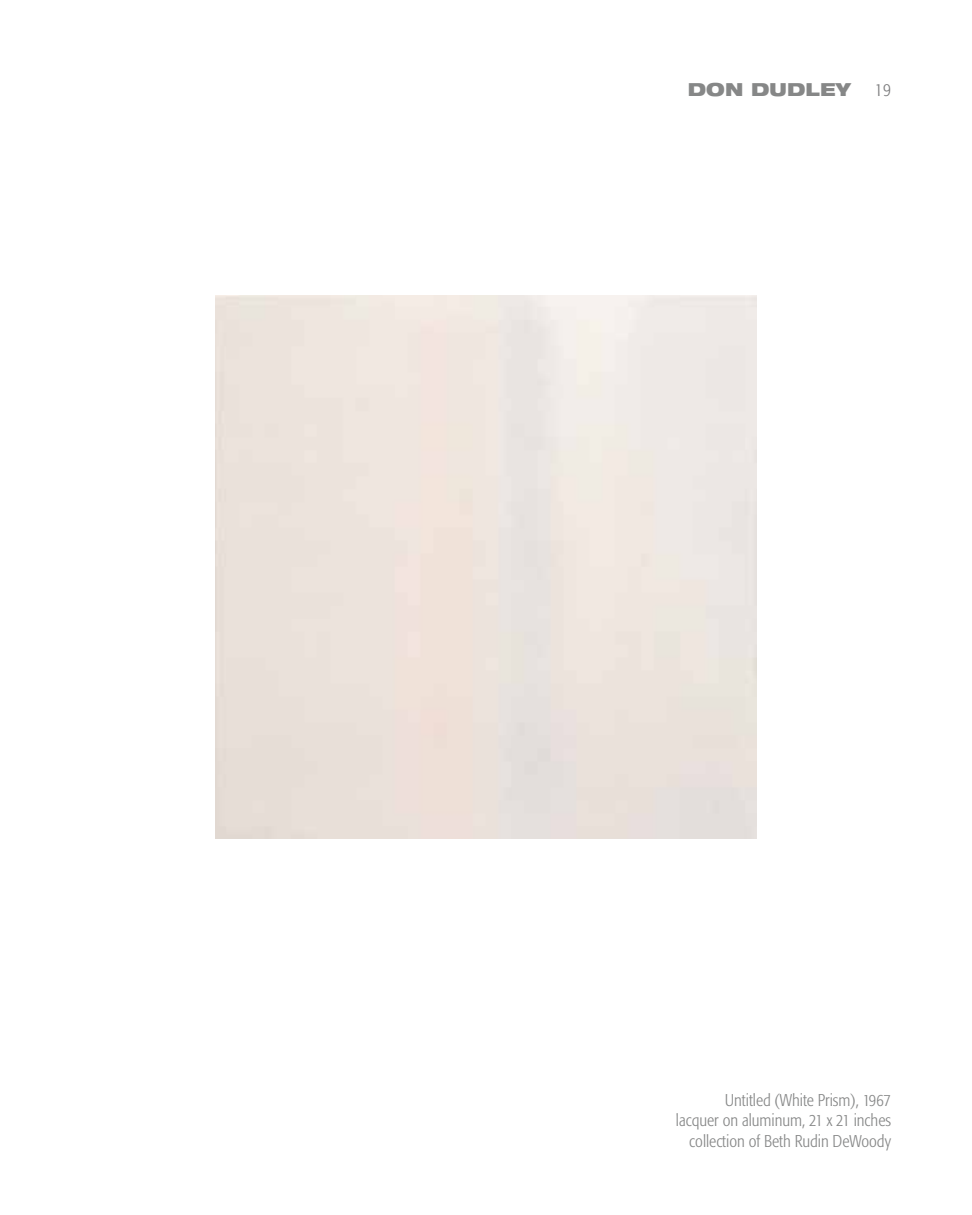
<style>
.page{position:relative;width:972px;height:1215px;background:#fff}
.page>*{position:absolute;margin:0;border:0;box-sizing:border-box;transform-origin:0 0}
.t1{font:900 expanded 18px "Helvetica Neue";color:#868787}
.t2{font:300 condensed 18px "Formata";color:#7c7c7d}
.t3{font:300 condensed 16.88px/20.2px "Formata";color:#868787;text-align:right}
</style>
<div class="page">
<p class="t1" style="left:688px;top:78px;width:19px">DON</p>
<p class="t1" style="left:751px;top:78px;width:19px">DUD</p>
<p class="t1" style="left:806px;top:78px;width:31px">LEY</p>
<p class="t2" style="left:875px;top:79px;width:18px">19</p>
<p class="t3" style="left:676px;top:1090px;width:217px">Untitled (White Prism), 1967<br>lacquer on aluminum, 21 x 21 inches collection of Beth Rudin DeWoody</p>
</div>
